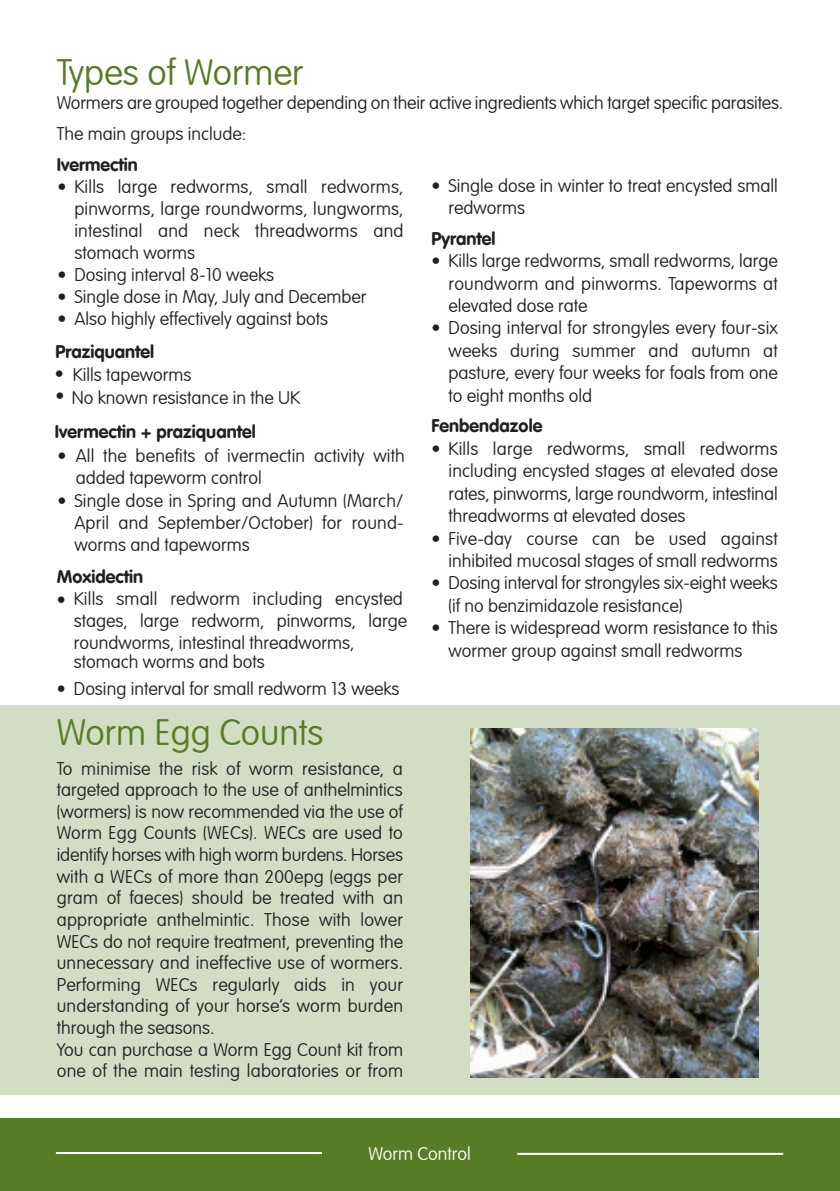
<style>
.page{position:relative;width:840px;height:1191px;background:#fff}
.page>*{position:absolute;margin:0;border:0;box-sizing:border-box;transform-origin:0 0}
.t1{font:100 36px "VAG Rounded LT";color:#577c26}
.t2{font:100 18px/21.6px "VAG Rounded LT";color:#231f20}
.t3{font:700 18px/34.8px "VAG Rounded LT";color:#231f20}
.t4{font:100 18px "VAG Rounded LT";color:#fff}
.s1{font-weight:700}
.s2{font-weight:100}
</style>
<div class="page">
<div style="left:0;top:705px;width:839px;height:390px;background:#d3ddc4"></div>
<div style="left:0;top:1118px;width:839px;height:73px;background:#577c26"></div>
<hr style="left:56px;top:1152px;width:266px;height:2px;background:#fff">
<hr style="left:517px;top:1152px;width:265px;height:2px;background:#fff">
<img style="left:470px;top:728px;width:288px;height:349px">
<h1 class="t1" style="left:57px;top:51px;width:248px">Types of Wormer</h1>
<p class="t2" style="left:57px;top:88px;width:727px;line-height:30.6px">Wormers are grouped together depending on their active ingredients which target specific parasites.<br>The main groups include:</p>
<p class="t3" style="left:57px;top:147px;width:82px">Ivermectin</p>
<p class="t2" style="left:74px;top:176px;width:330px;line-height:22.2px;text-align:justify;text-indent:-17px"><span class="s1">•</span> Kills large redworms, small redworms, pinworms, large roundworms, lungworms, intestinal and neck threadworms and stomach worms</p>
<p class="t2" style="left:57px;top:264px;width:218px"><span class="s1">•</span> Dosing interval 8-10 weeks</p>
<p class="t2" style="left:57px;top:287px;width:310px"><span class="s1">•</span> Single dose in May, July and December</p>
<p class="t2" style="left:55px;top:303px;width:274px;line-height:33.2px"><span class="s1">•</span> Also highly effectively against bots<br><span class="s1">Praziquantel</span></p>
<p class="t2" style="left:55px;top:364px;width:138px"><span class="s1">•</span> Kills tapeworms</p>
<p class="t3" style="left:55px;top:380px;width:247px">• <span class="s2">No known resistance in the UK<br></span>Ivermectin + praziquantel</p>
<p class="t2" style="left:76px;top:445px;width:330px;line-height:22.2px;text-indent:-18px"><span class="s1">•</span> All the benefits of ivermectin activity with added tapeworm control</p>
<p class="t2" style="left:74px;top:490px;width:330px;line-height:22.2px;text-align:justify;text-indent:-17px"><span class="s1">•</span> Single dose in Spring and Autumn (March/ April and September/October) for round&shy;worms and tapeworms</p>
<p class="t3" style="left:57px;top:560px;width:88px">Moxidectin</p>
<p class="t2" style="left:74px;top:588px;width:335px;line-height:22.2px;text-indent:-17px"><span class="s1">•</span> Kills small redworm including encysted stages, large redworm, pinworms, large roundworms, intestinal threadworms,</p>
<p class="t2" style="left:74px;top:651px;width:192px">stomach worms and bots</p>
<p class="t2" style="left:57px;top:678px;width:344px"><span class="s1">•</span> Dosing interval for small redworm 13 weeks</p>
<h1 class="t1" style="left:57px;top:712px;width:268px">Worm Egg Counts</h1>
<p class="t2" style="left:57px;top:758px;width:347px">To minimise the risk of worm resistance, a targeted approach to the use of anthelmintics (wormers) is now recommended via the use of Worm Egg Counts (WECs). WECs are used to identify horses with high worm burdens. Horses with a WECs of more than 200epg (eggs per gram of faeces) should be treated with an appropriate anthelmintic. Those with lower WECs do not require treatment, preventing the unnecessary and ineffective use of wormers.<br>Performing WECs regularly aids in your understanding of your horse’s worm burden through the seasons.<br>You can purchase a Worm Egg Count kit from one of the main testing laboratories or from</p>
<p class="t2" style="left:448px;top:175px;width:330px;line-height:22.4px;text-indent:-17px"><span class="s1">•</span> Single dose in winter to treat encysted small redworms</p>
<p class="t3" style="left:431px;top:222px;width:65px">Pyrantel</p>
<p class="t2" style="left:448px;top:250px;width:330px;line-height:22.4px;text-align:justify;text-indent:-17px"><span class="s1">•</span> Kills large redworms, small redworms, large roundworm and pinworms. Tapeworms at elevated dose rate</p>
<p class="t2" style="left:448px;top:317px;width:330px;line-height:22.4px;text-align:justify;text-indent:-17px"><span class="s1">•</span> Dosing interval for strongyles every four-six weeks during summer and autumn at pasture, every four weeks for foals from one to eight months old</p>
<p class="t3" style="left:431px;top:409px;width:112px">Fenbendazole</p>
<p class="t2" style="left:448px;top:438px;width:330px;line-height:22.4px;text-align:justify;text-indent:-17px"><span class="s1">•</span> Kills large redworms, small redworms including encysted stages at elevated dose rates, pinworms, large roundworm, intestinal threadworms at elevated doses</p>
<p class="t2" style="left:431px;top:527px;width:347px;line-height:22.4px;text-align:right"><span class="s1">•</span> Five-day course can be used against inhibited mucosal stages of small redworms</p>
<p class="t2" style="left:448px;top:572px;width:330px;line-height:22.4px;text-indent:-17px"><span class="s1">•</span> Dosing interval for strongyles six-eight weeks (if no benzimidazole resistance)</p>
<p class="t2" style="left:448px;top:617px;width:330px;line-height:22.4px;text-indent:-17px"><span class="s1">•</span> There is widespread worm resistance to this wormer group against small redworms</p>
<p class="t4" style="left:368px;top:1143px;width:104px">Worm Control</p>
</div>
